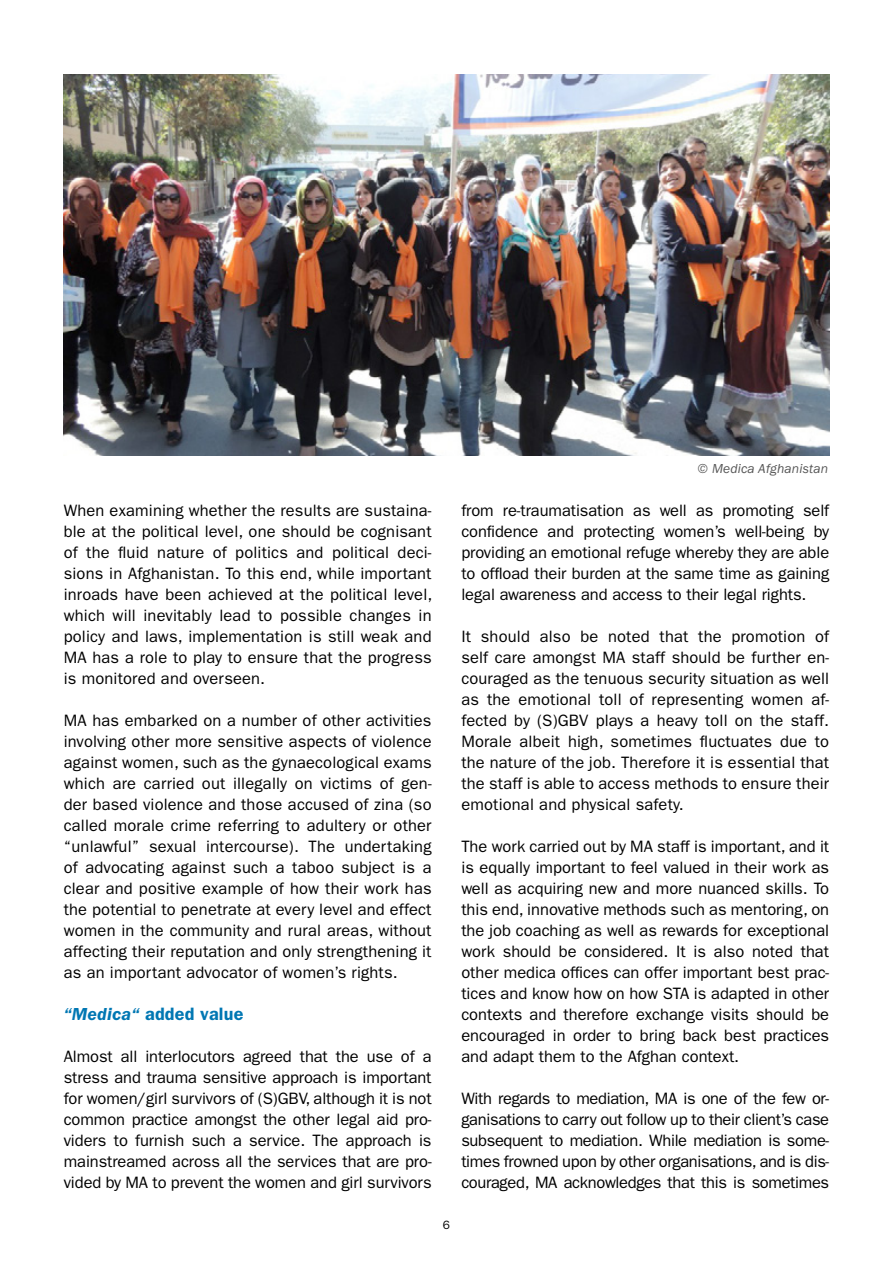
<style>
.page{position:relative;width:893px;height:1263px;background:#fff}
.page>*{position:absolute;margin:0;border:0;box-sizing:border-box;transform-origin:0 0}
.t1{font:600 18px "ITC Franklin Gothic Std";letter-spacing:.01em;color:#0077b3}
.t2{font:16.5px/21px "ITC Franklin Gothic Std";color:#000;text-align:justify}
.t3{font:italic 13.5px "ITC Franklin Gothic Std";letter-spacing:.01em;color:#565656}
.t4{font:12px "ITC Franklin Gothic Std";color:#000}
.s1{font-style:italic}
</style>
<div class="page">
<img style="left:64px;top:74px;width:765px;height:381px">
<p class="t2" style="left:64px;top:500px;width:370px">When examining whether the results are sustaina&shy;ble at the political level, one should be cognisant of the fluid nature of politics and political deci&shy;sions in Afghanistan. To this end, while important inroads have been achieved at the political level, which will inevitably lead to possible changes in policy and laws, implementation is still weak and MA has a role to play to ensure that the progress is monitored and overseen.</p>
<p class="t2" style="left:64px;top:710px;width:369px">MA has embarked on a number of other activities involving other more sensitive aspects of violence against women, such as the gynaecological exams which are carried out illegally on victims of gen&shy;der based violence and those accused of zina (so called morale crime referring to adultery or other “unlawful” sexual intercourse). The undertaking of advocating against such a taboo subject is a clear and positive example of how their work has the potential to penetrate at every level and effect women in the community and rural areas, without affecting their reputation and only strengthening it as an important advocator of women’s rights.</p>
<p class="t1" style="left:64px;top:1003px;width:181px"><span class="s1">“Medica“</span> added value</p>
<p class="t2" style="left:64px;top:1046px;width:369px">Almost all interlocutors agreed that the use of a stress and trauma sensitive approach is important for women/girl survivors of (S)GBV, although it is not common practice amongst the other legal aid pro&shy;viders to furnish such a service. The approach is mainstreamed across all the services that are pro&shy;vided by MA to prevent the women and girl survivors</p>
<p class="t4" style="left:443px;top:1218px;width:9px">6</p>
<p class="t3" style="left:697px;top:461px;width:132px">© Medica Afghanistan</p>
<p class="t2" style="left:461px;top:500px;width:369px">from re-traumatisation as well as promoting self confidence and protecting women’s well-being by providing an emotional refuge whereby they are able to offload their burden at the same time as gaining legal awareness and access to their legal rights.</p>
<p class="t2" style="left:461px;top:626px;width:369px">It should also be noted that the promotion of self care amongst MA staff should be further en&shy;couraged as the tenuous security situation as well as the emotional toll of representing women af&shy;fected by (S)GBV plays a heavy toll on the staff.<br>Morale albeit high, sometimes fluctuates due to the nature of the job. Therefore it is essential that the staff is able to access methods to ensure their emotional and physical safety.</p>
<p class="t2" style="left:461px;top:836px;width:369px">The work carried out by MA staff is important, and it is equally important to feel valued in their work as well as acquiring new and more nuanced skills. To this end, innovative methods such as mentoring, on the job coaching as well as rewards for exceptional work should be considered. It is also noted that other medica offices can offer important best prac&shy;tices and know how on how STA is adapted in other contexts and therefore exchange visits should be encouraged in order to bring back best practices and adapt them to the Afghan context.</p>
<p class="t2" style="left:461px;top:1088px;width:369px">With regards to mediation, MA is one of the few or&shy;ganisations to carry out follow up to their client’s case subsequent to mediation. While mediation is some&shy;times frowned upon by other organisations, and is dis&shy;couraged, MA acknowledges that this is sometimes</p>
</div>
